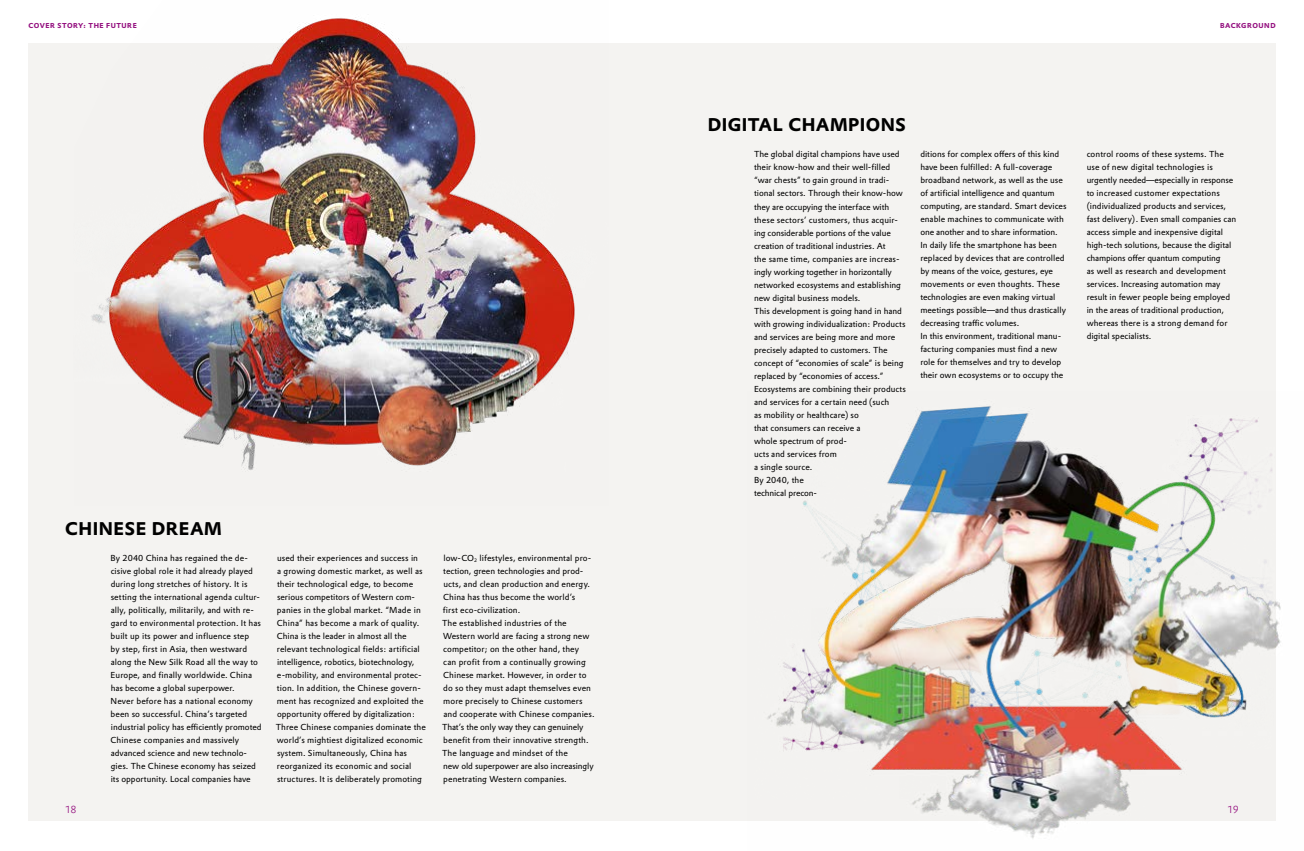
<style>
.page{position:relative;width:1304px;height:851px;background:#fff}
.page>*{position:absolute;margin:0;border:0;box-sizing:border-box;transform-origin:0 0}
.t1{font:700 18px "Evonik Prokyon";letter-spacing:.025em;color:#000}
.t2{font:300 10px "Evonik Prokyon";color:#94107f}
.t3{font:8.5px/13px "Evonik Prokyon";color:#000}
.t4{font:700 7px "Evonik Prokyon";letter-spacing:.075em;color:#94107f}
</style>
<div class="page">
<div style="left:28px;top:44px;width:1248px;height:776px;background:#f4f3f1"></div>
<img style="left:73px;top:17px;width:536px;height:453px">
<img style="left:748px;top:406px;width:533px;height:433px">
<p class="t4" style="left:28px;top:20px;width:110px">COVER STORY: THE FUTURE</p>
<p class="t4" style="left:1220px;top:20px;width:57px">BACKGROUND</p>
<h1 class="t1" style="left:708px;top:110px;width:199px">DIGITAL CHAMPIONS</h1>
<h1 class="t1" style="left:65px;top:513px;width:158px">CHINESE DREAM</h1>
<p class="t2" style="left:65px;top:801px;width:13px">18</p>
<p class="t3" style="left:110px;top:550px;width:153px">By 2040 China has regained the de&shy;cisive global role it had already played during long stretches of history. It is setting the international agenda cultur&shy;ally, politically, militarily, and with re&shy;gard to environmental protection. It has built up its power and influence step<br>by step, first in Asia, then westward along the New Silk Road all the way to Europe, and finally worldwide. China has become a global superpower.<br>Never before has a national economy been so successful. China’s targeted industrial policy has efficiently promoted Chinese companies and massively advanced science and new technolo&shy;gies. The Chinese economy has seized its opportunity. Local companies have</p>
<p class="t3" style="left:276px;top:550px;width:152px">used their experiences and success in<br>a growing domestic market, as well as their technological edge, to become serious competitors of Western com&shy;panies in the global market. “Made in China” has become a mark of quality.<br>China is the leader in almost all the relevant technological fields: artificial intelligence, robotics, biotechnology, e-mobility, and environmental protec&shy;tion. In addition, the Chinese govern&shy;ment has recognized and exploited the opportunity offered by digitalization:<br>Three Chinese companies dominate the world’s mightiest digitalized economic system. Simultaneously, China has reorganized its economic and social structures. It is deliberately promoting</p>
<p class="t3" style="left:442px;top:550px;width:154px">low-CO<sub>2</sub> lifestyles, environmental pro&shy;tection, green technologies and prod&shy;ucts, and clean production and energy.<br>China has thus become the world’s<br>first eco-civilization.<br>The established industries of the Western world are facing a strong new competitor; on the other hand, they<br>can profit from a continually growing Chinese market. However, in order to do so they must adapt themselves even more precisely to Chinese customers and cooperate with Chinese companies.<br>That’s the only way they can genuinely benefit from their innovative strength.<br>The language and mindset of the<br>new old superpower are also increasingly penetrating Western companies.</p>
<p class="t3" style="left:754px;top:147px;width:153px">The global digital champions have used their know-how and their well-filled “war chests” to gain ground in tradi&shy;tional sectors. Through their know-how they are occupying the interface with these sectors’ customers, thus acquir&shy;ing considerable portions of the value creation of traditional industries. At<br>the same time, companies are increas&shy;ingly working together in horizontally networked ecosystems and establishing new digital business models.<br>This development is going hand in hand with growing individualization: Products and services are being more and more precisely adapted to customers. The concept of “economies of scale” is being replaced by “economies of access.” Ecosystems are combining their products and services for a certain need (such<br>as mobility or healthcare) so<br>that consumers can receive a<br>whole spectrum of prod-<br>ucts and services from<br>a single source.<br>By 2040, the<br>technical precon-</p>
<p class="t3" style="left:920px;top:147px;width:148px">ditions for complex offers of this kind have been fulfilled: A full-coverage broadband network, as well as the use of artificial intelligence and quantum computing, are standard. Smart devices enable machines to communicate with one another and to share information.<br>In daily life the smartphone has been replaced by devices that are controlled by means of the voice, gestures, eye movements or even thoughts. These technologies are even making virtual meetings possible—and thus drastically decreasing traffic volumes.<br>In this environment, traditional manu&shy;facturing companies must find a new role for themselves and try to develop their own ecosystems or to occupy the</p>
<p class="t3" style="left:1087px;top:147px;width:151px">control rooms of these systems. The use of new digital technologies is urgently needed—especially in response to increased customer expectations (individualized products and services, fast delivery). Even small companies can access simple and inexpensive digital high-tech solutions, because the digital champions offer quantum computing<br>as well as research and development services. Increasing automation may result in fewer people being employed in the areas of traditional production, whereas there is a strong demand for digital specialists.</p>
<p class="t2" style="left:1227px;top:801px;width:13px">19</p>
</div>
